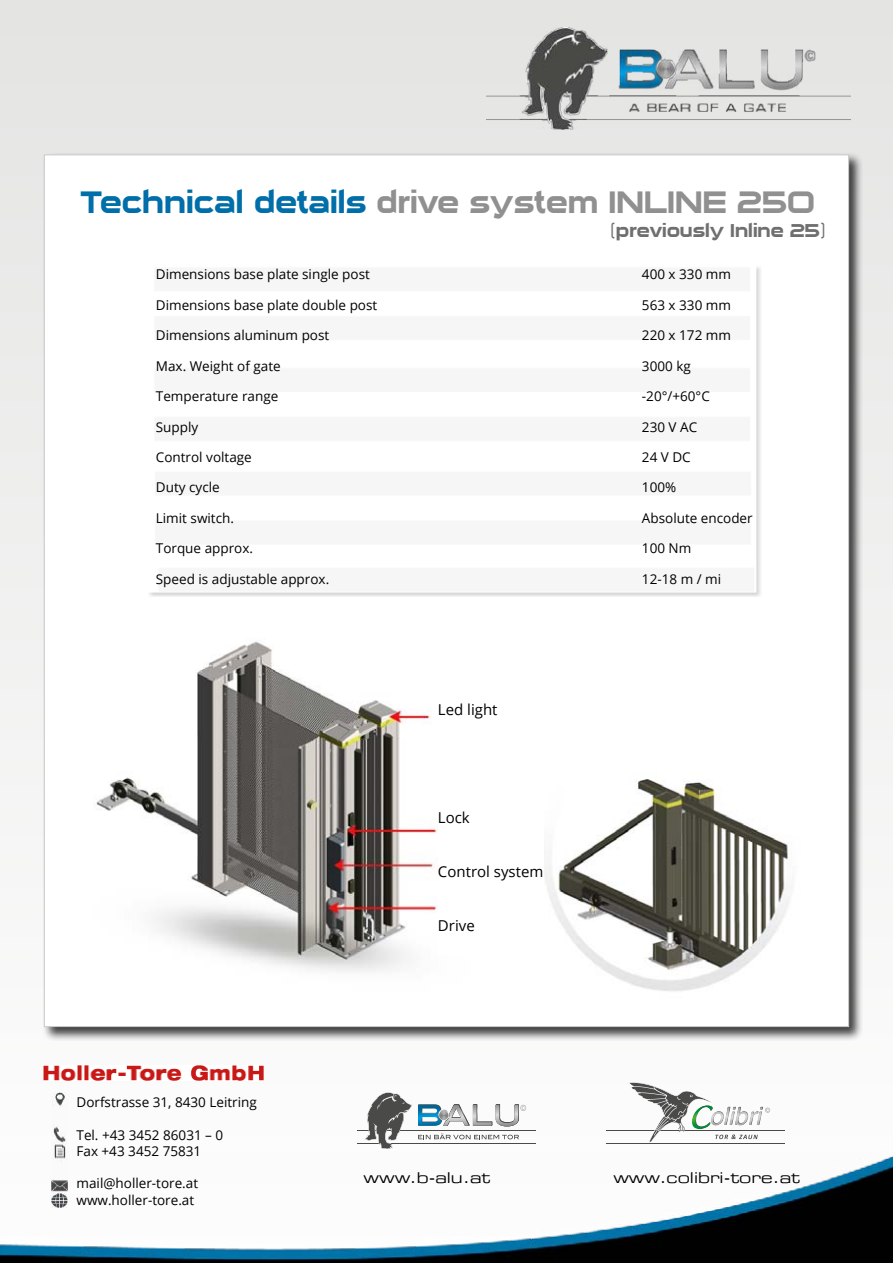
<style>
.page{position:relative;width:893px;height:1263px;background:#fff}
.page>*{position:absolute;margin:0;border:0;box-sizing:border-box;transform-origin:0 0}
.t1{font:30px "Sui Generis Free";color:#909090}
.t2{font:18px "Sui Generis Free";color:#706f6f}
.t3{font:15px "Eurostile Extended";color:#000}
.t4{font:15px "Open Sans";color:#000}
.t5{font:13.5px/16.2px "Open Sans";color:#000}
.s1{color:#006ea9}
</style>
<div class="page">
<div style="left:0;top:0;width:893px;height:1263px;background:linear-gradient(to bottom,#e4e5e3,#fefefe)"></div>
<div style="left:42px;top:153px;width:822px;height:888px;background:#000;opacity:.75"></div>
<div style="left:44px;top:155px;width:805px;height:872px;background:#fff;border:1px solid #cacaca"></div>
<img style="left:149px;top:267px;width:612px;height:330px">
<img style="left:487px;top:28px;width:363px;height:102px">
<hr style="left:357px;top:1143px;width:179px;height:1px;background:#4a4a49">
<hr style="left:357px;top:1130px;width:179px;height:1px;background:#4a4a49">
<svg style="left:418px;top:1133px;width:101px;height:6px"></svg>
<svg style="left:365px;top:1092px;width:47px;height:56px"></svg>
<svg style="left:418px;top:1104px;width:108px;height:22px"></svg>
<hr style="left:606px;top:1143px;width:178px;height:1px;background:#4a4a49">
<hr style="left:606px;top:1130px;width:178px;height:1px;background:#4a4a49">
<svg style="left:627px;top:1081px;width:143px;height:62px"></svg>
<img style="left:96px;top:642px;width:694px;height:349px">
<img style="left:0;top:1152px;width:893px;height:111px">
<div style="left:432px;top:694px;width:112px;height:31px;background:#fff"></div>
<div style="left:438px;top:801px;width:106px;height:154px;background:#fff"></div>
<img style="left:51px;top:1093px;width:16px;height:115px">
<img style="left:44px;top:1065px;width:220px;height:15px">
<h1 class="t1" style="left:80px;top:184px;width:736px"><span class="s1">Technical details</span> drive system INLINE 250</h1>
<h2 class="t2" style="left:611px;top:220px;width:216px">(previously Inline 25)</h2>
<p class="t5" style="left:156px;top:266px;width:215px">Dimensions base plate single post</p>
<p class="t5" style="left:642px;top:266px;width:91px">400 x 330 mm</p>
<p class="t5" style="left:156px;top:296px;width:223px">Dimensions base plate double post</p>
<p class="t5" style="left:642px;top:296px;width:91px">563 x 330 mm</p>
<p class="t5" style="left:156px;top:327px;width:175px">Dimensions aluminum post</p>
<p class="t5" style="left:642px;top:327px;width:91px">220 x 172 mm</p>
<p class="t5" style="left:156px;top:357px;width:126px">Max. Weight of gate</p>
<p class="t5" style="left:642px;top:357px;width:50px">3000 kg</p>
<p class="t5" style="left:156px;top:388px;width:124px">Temperature range</p>
<p class="t5" style="left:642px;top:388px;width:69px">-20°/+60°C</p>
<p class="t5" style="left:156px;top:418px;width:44px">Supply</p>
<p class="t5" style="left:642px;top:418px;width:57px">230 V AC</p>
<p class="t5" style="left:156px;top:449px;width:97px">Control voltage</p>
<p class="t5" style="left:642px;top:449px;width:50px">24 V DC</p>
<p class="t5" style="left:156px;top:479px;width:65px">Duty cycle</p>
<p class="t5" style="left:642px;top:479px;width:36px">100%</p>
<p class="t5" style="left:156px;top:509px;width:80px">Limit switch.</p>
<p class="t5" style="left:642px;top:509px;width:112px">Absolute encoder</p>
<p class="t5" style="left:156px;top:540px;width:99px">Torque approx.</p>
<p class="t5" style="left:642px;top:540px;width:51px">100 Nm</p>
<p class="t5" style="left:156px;top:570px;width:175px">Speed is adjustable approx.</p>
<p class="t5" style="left:642px;top:570px;width:81px">12-18 m / mi</p>
<p class="t4" style="left:438px;top:699px;width:61px">Led light</p>
<p class="t4" style="left:438px;top:807px;width:33px">Lock</p>
<p class="t5" style="left:77px;top:1094px;width:182px">Dorfstrasse 31, 8430 Leitring</p>
<p class="t5" style="left:77px;top:1126px;width:148px">Tel. +43 3452 86031 – 0<br>Fax +43 3452 75831</p>
<p class="t5" style="left:77px;top:1175px;width:123px">mail@holler-tore.at www.holler-tore.at</p>
<p class="t4" style="left:438px;top:861px;width:107px">Control system</p>
<p class="t4" style="left:438px;top:915px;width:38px">Drive</p>
<p class="t3" style="left:364px;top:1167px;width:128px">www.b-alu.at</p>
<p class="t3" style="left:613px;top:1167px;width:188px">www.colibri-tore.at</p>
</div>
